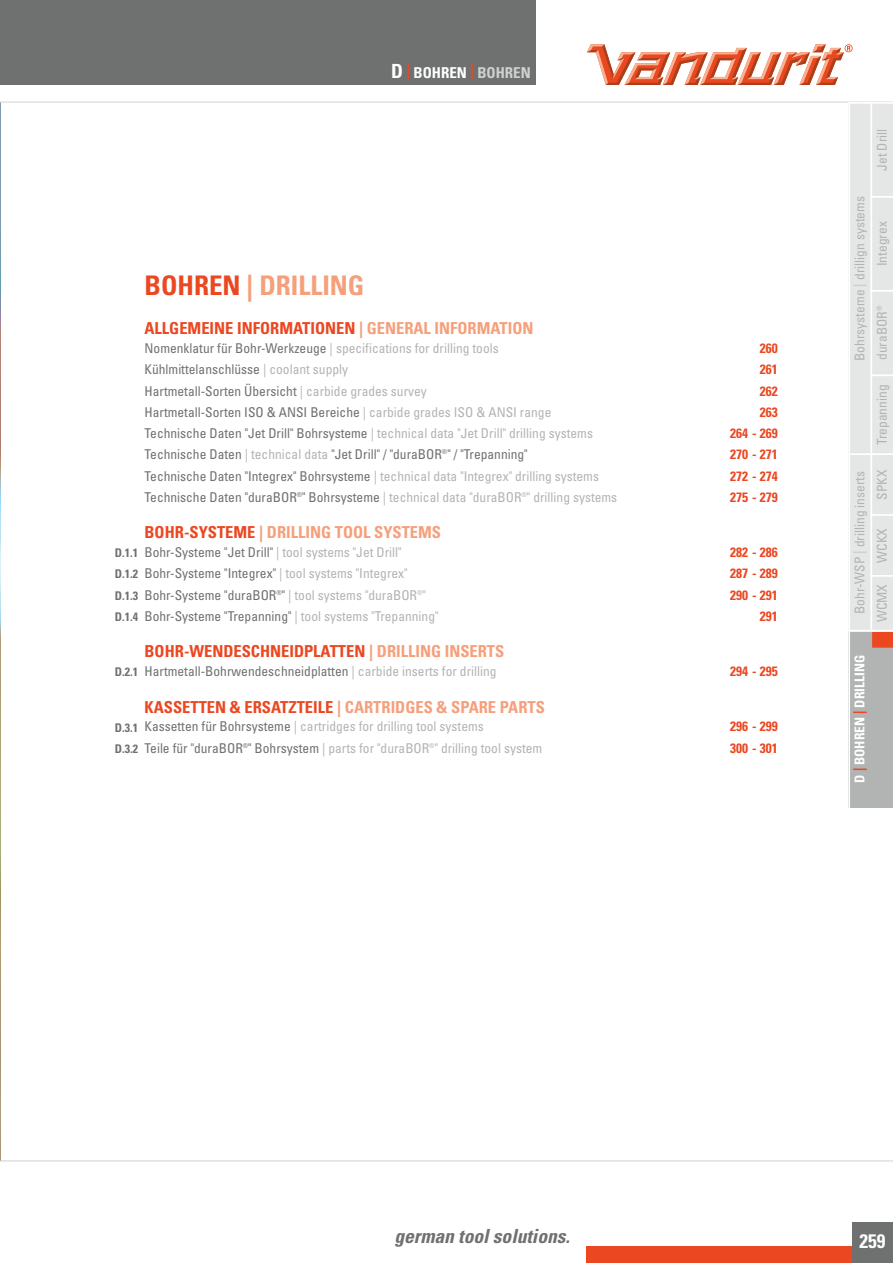
<style>
.page{position:relative;width:893px;height:1263px;background:#fff}
.page>*{position:absolute;margin:0;border:0;box-sizing:border-box;transform-origin:0 0}
.t1{font:700 condensed 27px "Univers LT Std";color:#f5a07b}
.t2{font:italic 700 condensed 19.5px "Univers LT Std";color:#6f7171}
.t3{font:700 condensed 19.5px "Univers LT Std";color:#fff}
.t4{font:700 condensed 16.5px "Univers LT Std";color:#eb4721}
.t5{font:700 condensed 16.5px "Univers LT Std";color:#f5a07b}
.t6{font:700 condensed 15px "Univers LT Std";color:#fff}
.t7{font:condensed 13.5px/22px "Univers LT Std";color:#b2b4b4}
.t8{font:condensed 13.5px "Univers LT Std";color:#6f7171}
.t9{font:700 condensed 13.5px "Univers LT Std";color:#eb4721}
.t10{font:700 condensed 13.5px "Univers LT Std";color:#fff}
.s1{font-size:19.5px}
.s2{color:#cfd0d1}
.s3{color:#eb4721}
.s4{color:#f5a07b}
.s5{color:#6f7171}
.s6{color:#b2b4b4}
.s7{font-weight:700;font-size:12px}
.s8{font-weight:700;font-size:12px;color:#6f7171}
.s9{font-weight:700;color:#cfd0d1}
</style>
<div class="page">
<img style="left:0;top:103px;width:1px;height:1057px">
<div style="left:587px;top:1246px;width:306px;height:17px;background:#eb4721"></div>
<svg style="left:587px;top:44px;width:266px;height:41px"></svg>
<div style="left:0;top:0;width:536px;height:85px;background:#6f7171"></div>
<hr style="left:0;top:1160px;width:893px;height:1px;background:#cfd0d1">
<hr style="left:0;top:102px;width:893px;height:1px;background:#cfd0d1">
<div style="left:852px;top:1222px;width:41px;height:41px;background:#6f7171"></div>
<div style="left:848px;top:631px;width:23px;height:177px;background:#b2b4b4"></div>
<div style="left:871px;top:791px;width:22px;height:17px;background:#b2b4b4"></div>
<div style="left:871px;top:774px;width:22px;height:17px;background:#b2b4b4"></div>
<div style="left:871px;top:756px;width:22px;height:18px;background:#b2b4b4"></div>
<div style="left:871px;top:738px;width:22px;height:18px;background:#b2b4b4"></div>
<div style="left:871px;top:720px;width:22px;height:18px;background:#b2b4b4"></div>
<div style="left:871px;top:702px;width:22px;height:18px;background:#b2b4b4"></div>
<div style="left:871px;top:684px;width:22px;height:18px;background:#b2b4b4"></div>
<div style="left:871px;top:666px;width:22px;height:18px;background:#b2b4b4"></div>
<div style="left:871px;top:648px;width:22px;height:18px;background:#b2b4b4"></div>
<div style="left:871px;top:630px;width:22px;height:18px;background:#eb4721"></div>
<hr style="left:848px;top:630px;width:2px;height:178px;background:#fff">
<hr style="left:870px;top:630px;width:2px;height:178px;background:#b2b4b4">
<div style="left:848px;top:103px;width:23px;height:352px;background:#e5e6e6"></div>
<div style="left:871px;top:375px;width:22px;height:80px;background:#e5e6e6"></div>
<div style="left:871px;top:291px;width:22px;height:84px;background:#e5e6e6"></div>
<div style="left:871px;top:197px;width:22px;height:94px;background:#e5e6e6"></div>
<div style="left:871px;top:102px;width:22px;height:95px;background:#e5e6e6"></div>
<hr style="left:870px;top:374px;width:23px;height:2px;background:#fff">
<hr style="left:870px;top:290px;width:23px;height:2px;background:#fff">
<hr style="left:870px;top:196px;width:23px;height:2px;background:#fff">
<hr style="left:848px;top:102px;width:45px;height:2px;background:#fff">
<hr style="left:848px;top:102px;width:2px;height:353px;background:#fff">
<hr style="left:870px;top:102px;width:2px;height:353px;background:#fff">
<div style="left:848px;top:454px;width:23px;height:177px;background:#e5e6e6"></div>
<div style="left:871px;top:576px;width:22px;height:55px;background:#e5e6e6"></div>
<div style="left:871px;top:515px;width:22px;height:61px;background:#e5e6e6"></div>
<div style="left:871px;top:453px;width:22px;height:62px;background:#e5e6e6"></div>
<hr style="left:848px;top:630px;width:45px;height:1px;background:#fff">
<hr style="left:870px;top:575px;width:23px;height:2px;background:#fff">
<hr style="left:870px;top:514px;width:23px;height:2px;background:#fff">
<hr style="left:848px;top:453px;width:45px;height:2px;background:#fff">
<hr style="left:848px;top:453px;width:2px;height:178px;background:#fff">
<hr style="left:870px;top:453px;width:2px;height:178px;background:#fff">
<p class="t6" style="left:391px;top:68px;width:141px"><span class="s1">D</span> <sup>|</sup> BOHREN <sup>|</sup> <span class="s2">BOHREN</span></p>
<h1 class="t1" style="left:145px;top:275px;width:221px"><span class="s3">BOHREN</span> | DRILLING</h1>
<p class="t4" style="left:145px;top:322px;width:390px">ALLGEMEINE INFORMATIONEN <span class="s4">| GENERAL INFORMATION</span></p>
<p class="t7" style="left:145px;top:338px;width:356px"><span class="s5">Nomenklatur für Bohr-Werkzeuge</span> | specifications for drilling tools</p>
<p class="t9" style="left:760px;top:343px;width:19px">260</p>
<p class="t8" style="left:145px;top:364px;width:205px">Kühlmittelanschlüsse <span class="s6">| coolant supply</span></p>
<p class="t9" style="left:760px;top:364px;width:19px">261</p>
<p class="t8" style="left:145px;top:386px;width:284px">Hartmetall-Sorten Übersicht <span class="s6">| carbide grades survey</span></p>
<p class="t9" style="left:760px;top:386px;width:19px">262</p>
<p class="t8" style="left:145px;top:407px;width:408px">Hartmetall-Sorten ISO &amp; ANSI Bereiche <span class="s6">| carbide grades ISO &amp; ANSI range</span></p>
<p class="t9" style="left:760px;top:407px;width:19px">263</p>
<p class="t7" style="left:145px;top:423px;width:450px"><span class="s5">Technische Daten "Jet Drill" Bohrsysteme</span> | technical data "Jet Drill" drilling systems</p>
<p class="t9" style="left:730px;top:428px;width:49px">264 - 269</p>
<p class="t8" style="left:145px;top:449px;width:385px">Technische Daten <span class="s6">| technical data</span> "Jet Drill" / "duraBOR<sup>®</sup>" / "Trepanning"</p>
<p class="t9" style="left:730px;top:449px;width:49px">270 - 271</p>
<p class="t7" style="left:145px;top:466px;width:456px"><span class="s5">Technische Daten "Integrex" Bohrsysteme</span> | technical data "Integrex" drilling systems</p>
<p class="t9" style="left:730px;top:471px;width:49px">272 - 274</p>
<p class="t7" style="left:145px;top:487px;width:474px"><span class="s5">Technische Daten "duraBOR</span><sup>®</sup><span class="s5">" Bohrsysteme</span> | technical data "duraBOR<sup>®</sup>" drilling systems</p>
<p class="t9" style="left:730px;top:492px;width:49px">275 - 279</p>
<p class="t5" style="left:145px;top:526px;width:298px"><span class="s3">BOHR-SYSTEME</span> | DRILLING TOOL SYSTEMS</p>
<p class="t8" style="left:115px;top:547px;width:288px"><span class="s7">D.1.1</span> Bohr-Systeme "Jet Drill" <span class="s6">| tool systems "Jet Drill"</span></p>
<p class="t9" style="left:730px;top:547px;width:49px">282 - 286</p>
<p class="t8" style="left:115px;top:569px;width:294px"><span class="s7">D.1.2</span> Bohr-Systeme "Integrex" <span class="s6">| tool systems "Integrex"</span></p>
<p class="t9" style="left:730px;top:569px;width:49px">287 - 289</p>
<p class="t8" style="left:115px;top:590px;width:312px"><span class="s7">D.1.3</span> Bohr-Systeme "duraBOR<sup>®</sup>" <span class="s6">| tool systems "duraBOR</span><sup>®</sup><span class="s6">"</span></p>
<p class="t9" style="left:730px;top:590px;width:49px">290 - 291</p>
<p class="t8" style="left:115px;top:611px;width:325px"><span class="s7">D.1.4</span> Bohr-Systeme "Trepanning" <span class="s6">| tool systems "Trepanning"</span></p>
<p class="t9" style="left:760px;top:611px;width:19px">291</p>
<p class="t4" style="left:145px;top:645px;width:361px">BOHR-WENDESCHNEIDPLATTEN <span class="s4">| DRILLING INSERTS</span></p>
<p class="t8" style="left:115px;top:666px;width:383px"><span class="s7">D.2.1</span> Hartmetall-Bohrwendeschneidplatten <span class="s6">| carbide inserts for drilling</span></p>
<p class="t9" style="left:730px;top:666px;width:49px">294 - 295</p>
<p class="t5" style="left:145px;top:701px;width:402px"><span class="s3">KASSETTEN &amp; ERSATZTEILE</span> | CARTRIDGES &amp; SPARE PARTS</p>
<p class="t7" style="left:115px;top:717px;width:370px"><span class="s8">D.3.1</span> <span class="s5">Kassetten für Bohrsysteme</span> | cartridges for drilling tool systems</p>
<p class="t9" style="left:730px;top:722px;width:49px">296 - 299</p>
<p class="t7" style="left:115px;top:738px;width:429px"><span class="s8">D.3.2</span> <span class="s5">Teile für "duraBOR</span><sup>®</sup><span class="s5">" Bohrsystem</span> | parts for "duraBOR<sup>®</sup>" drilling tool system</p>
<p class="t9" style="left:730px;top:743px;width:49px">300 - 301</p>
<p class="t7" style="left:872px;top:171px;width:43px;rotate:-90deg">Jet Drill</p>
<p class="t7" style="left:850px;top:361px;width:166px;rotate:-90deg">Bohrsysteme <span class="s9">|</span> drillign systems</p>
<p class="t7" style="left:872px;top:266px;width:46px;rotate:-90deg">Integrex</p>
<p class="t7" style="left:872px;top:360px;width:56px;rotate:-90deg">duraBOR<sup>®</sup></p>
<p class="t7" style="left:872px;top:445px;width:62px;rotate:-90deg">Trepanning</p>
<p class="t7" style="left:872px;top:500px;width:32px;rotate:-90deg">SPKX</p>
<p class="t7" style="left:850px;top:622px;width:153px;text-indent:8px;rotate:-90deg">Bohr-WSP <span class="s9">|</span> drilling inserts<br>WCMX</p>
<p class="t7" style="left:872px;top:563px;width:36px;rotate:-90deg">WCKX</p>
<p class="t10" style="left:855px;top:783px;width:129px;rotate:-90deg">D <span class="s3">|</span> BOHREN <span class="s3">|</span> DRILLING</p>
<h2 class="t2" style="left:394px;top:1229px;width:177px">german tool solutions.</h2>
<h2 class="t3" style="left:860px;top:1234px;width:27px">259</h2>
</div>
